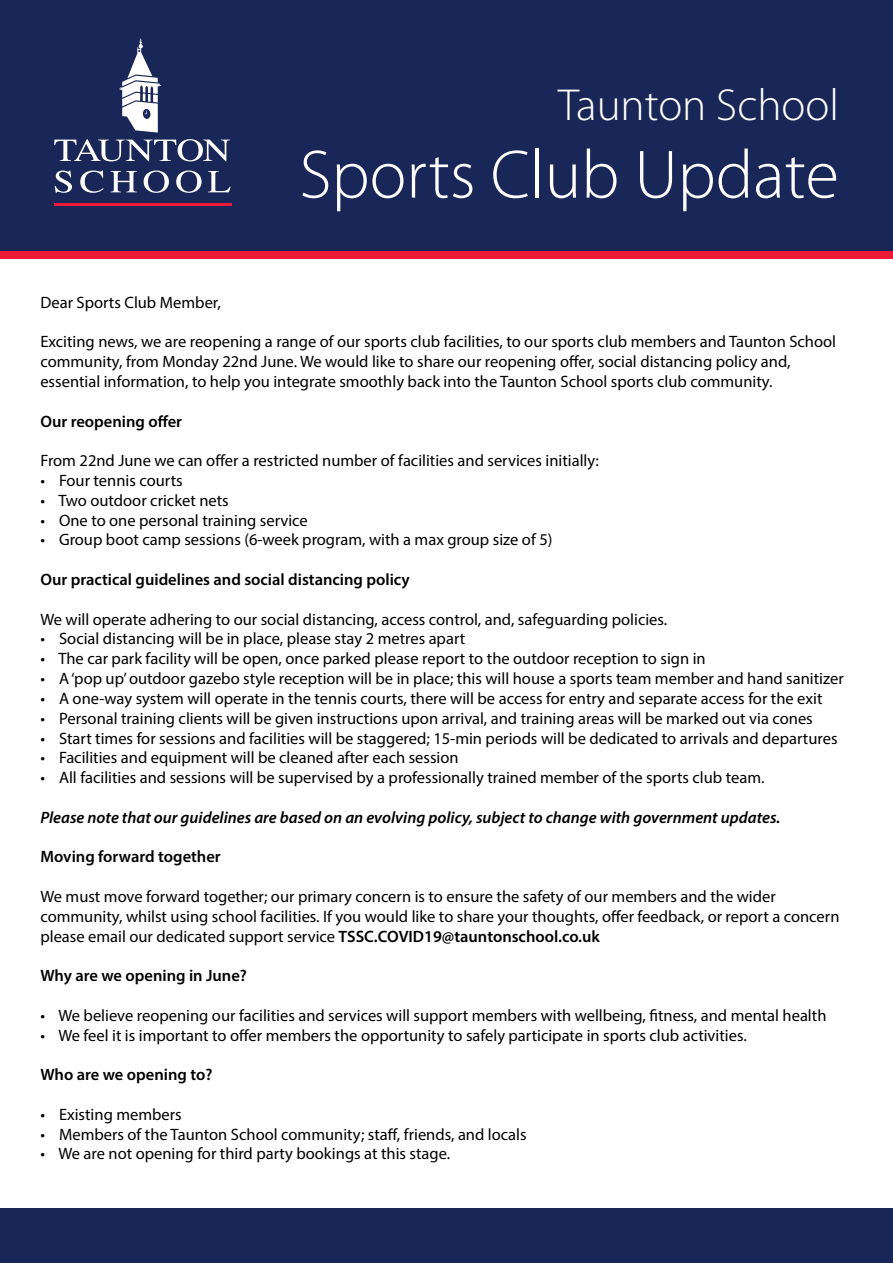
<style>
.page{position:relative;width:893px;height:1263px;background:#fff}
.page>*{position:absolute;margin:0;border:0;box-sizing:border-box;transform-origin:0 0}
.t1{font:300 69px "Myriad Pro";color:#fff}
.t2{font:300 45px "Myriad Pro";color:#fff}
.t3{font:16.5px/19.8px "Myriad Pro";color:#000001}
.t4{font:600 16.5px "Myriad Pro";color:#000001}
.t5{font:italic 600 16.5px "Myriad Pro";color:#000001}
.s1{font-weight:600}
</style>
<div class="page">
<div style="left:0;top:0;width:893px;height:255px;background:#182757"></div>
<div style="left:0;top:251px;width:893px;height:7px;background:#ed1a3a"></div>
<hr style="left:54px;top:203px;width:177px;height:2px;background:#ed1a3a">
<svg style="left:54px;top:139px;width:176px;height:22px"></svg>
<svg style="left:55px;top:170px;width:17px;height:23px"></svg>
<svg style="left:80px;top:170px;width:24px;height:23px"></svg>
<svg style="left:110px;top:171px;width:27px;height:21px"></svg>
<svg style="left:144px;top:170px;width:25px;height:23px"></svg>
<svg style="left:176px;top:170px;width:26px;height:23px"></svg>
<svg style="left:208px;top:171px;width:23px;height:21px"></svg>
<svg style="left:119px;top:38px;width:42px;height:95px"></svg>
<div style="left:0;top:1209px;width:893px;height:54px;background:#182757"></div>
<p class="t2" style="left:558px;top:80px;width:282px">Taunton School</p>
<p class="t1" style="left:299px;top:137px;width:541px">Sports Club Update</p>
<p class="t3" style="left:40px;top:292px;width:182px">Dear Sports Club Member,</p>
<p class="t3" style="left:40px;top:332px;width:797px">Exciting news, we are reopening a range of our sports club facilities, to our sports club members and Taunton School community, from Monday 22nd June. We would like to share our reopening offer, social distancing policy and, essential information, to help you integrate smoothly back into the Taunton School sports club community.</p>
<p class="t4" style="left:40px;top:411px;width:143px">Our reopening offer</p>
<p class="t3" style="left:40px;top:451px;width:560px">From 22nd June we can offer a restricted number of facilities and services initially:</p>
<p class="t3" style="left:40px;top:470px;width:144px">• Four tennis courts</p>
<p class="t3" style="left:40px;top:490px;width:190px">• Two outdoor cricket nets</p>
<p class="t3" style="left:40px;top:510px;width:269px">• One to one personal training service</p>
<p class="t3" style="left:40px;top:530px;width:514px">• Group boot camp sessions (6-week program, with a max group size of 5)</p>
<p class="t4" style="left:40px;top:569px;width:371px">Our practical guidelines and social distancing policy</p>
<p class="t3" style="left:40px;top:609px;width:628px">We will operate adhering to our social distancing, access control, and, safeguarding policies.</p>
<p class="t3" style="left:40px;top:629px;width:426px">• Social distancing will be in place, please stay 2 metres apart</p>
<p class="t3" style="left:40px;top:649px;width:667px">• The car park facility will be open, once parked please report to the outdoor reception to sign in</p>
<p class="t3" style="left:40px;top:668px;width:805px">• A ‘pop up’ outdoor gazebo style reception will be in place; this will house a sports team member and hand sanitizer</p>
<p class="t3" style="left:40px;top:688px;width:784px">• A one-way system will operate in the tennis courts, there will be access for entry and separate access for the exit</p>
<p class="t3" style="left:40px;top:708px;width:774px">• Personal training clients will be given instructions upon arrival, and training areas will be marked out via cones</p>
<p class="t3" style="left:40px;top:728px;width:799px">• Start times for sessions and facilities will be staggered; 15-min periods will be dedicated to arrivals and departures</p>
<p class="t3" style="left:40px;top:748px;width:420px">• Facilities and equipment will be cleaned after each session</p>
<p class="t3" style="left:40px;top:767px;width:726px">• All facilities and sessions will be supervised by a professionally trained member of the sports club team.</p>
<p class="t5" style="left:40px;top:807px;width:741px">Please note that our guidelines are based on an evolving policy, subject to change with government updates.</p>
<p class="t4" style="left:40px;top:846px;width:182px">Moving forward together</p>
<p class="t3" style="left:40px;top:886px;width:801px">We must move forward together; our primary concern is to ensure the safety of our members and the wider community, whilst using school facilities. If you would like to share your thoughts, offer feedback, or report a concern please email our dedicated support service <span class="s1">TSSC.COVID19@tauntonschool.co.uk</span></p>
<p class="t4" style="left:40px;top:965px;width:208px">Why are we opening in June?</p>
<p class="t3" style="left:40px;top:1005px;width:788px">• We believe reopening our facilities and services will support members with wellbeing, fitness, and mental health</p>
<p class="t3" style="left:40px;top:1025px;width:708px">• We feel it is important to offer members the opportunity to safely participate in sports club activities.</p>
<p class="t4" style="left:40px;top:1064px;width:173px">Who are we opening to?</p>
<p class="t3" style="left:40px;top:1104px;width:143px">• Existing members</p>
<p class="t3" style="left:40px;top:1124px;width:488px">• Members of the Taunton School community; staff, friends, and locals</p>
<p class="t3" style="left:40px;top:1144px;width:411px">• We are not opening for third party bookings at this stage.</p>
</div>
